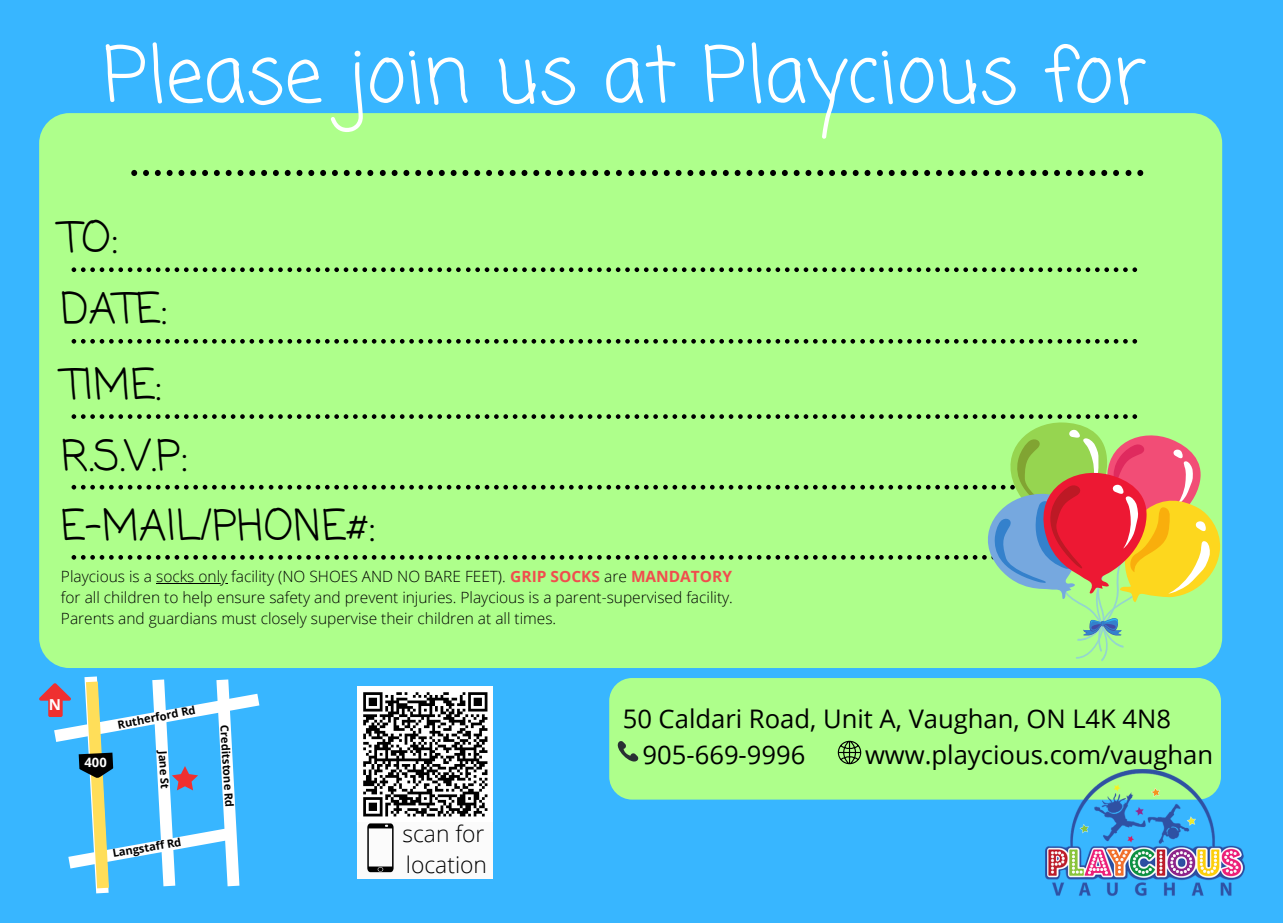
<style>
.page{position:relative;width:1283px;height:923px;background:#fff}
.page>*{position:absolute;margin:0;border:0;box-sizing:border-box;transform-origin:0 0}
.t1{font:76.75px "Coming Soon";color:#fff}
.t2{font:42.25px/71.5px "Coming Soon";color:#000}
.t3{font:25.5px/35.2px "Open Sans";color:#000}
.t4{font:300 22.75px/31.5px "Open Sans";color:#000}
.t5{font:300 15.5px/21.2px "Open Sans";color:#000;text-align:justify}
.t6{font:700 15px "Open Sans";color:#fff}
.t7{font:700 13px "Open Sans";color:#fff}
.t8{font:700 11.25px "Open Sans";color:#000}
.t9{font:700 11px "Open Sans";color:#000}
.s1{font-weight:700;color:#f14d4d}
</style>
<div class="page">
<div style="left:0;top:0;width:1282px;height:922px;background:#38b6ff"></div>
<div style="left:39px;top:113px;width:1183px;height:555px;background:#aeff8b;border-radius:30px"></div>
<svg style="left:131px;top:170px;width:6px;height:6px"></svg>
<svg style="left:143px;top:170px;width:6px;height:6px"></svg>
<svg style="left:155px;top:170px;width:6px;height:6px"></svg>
<svg style="left:167px;top:170px;width:17px;height:6px"></svg>
<svg style="left:190px;top:170px;width:6px;height:6px"></svg>
<svg style="left:202px;top:170px;width:6px;height:6px"></svg>
<svg style="left:214px;top:170px;width:6px;height:6px"></svg>
<svg style="left:226px;top:170px;width:17px;height:6px"></svg>
<svg style="left:249px;top:170px;width:6px;height:6px"></svg>
<svg style="left:261px;top:170px;width:6px;height:6px"></svg>
<svg style="left:273px;top:170px;width:6px;height:6px"></svg>
<svg style="left:285px;top:170px;width:17px;height:6px"></svg>
<svg style="left:308px;top:170px;width:6px;height:6px"></svg>
<svg style="left:320px;top:170px;width:6px;height:6px"></svg>
<svg style="left:332px;top:170px;width:6px;height:6px"></svg>
<svg style="left:344px;top:170px;width:17px;height:6px"></svg>
<svg style="left:367px;top:170px;width:6px;height:6px"></svg>
<svg style="left:380px;top:170px;width:6px;height:6px"></svg>
<svg style="left:392px;top:170px;width:5px;height:6px"></svg>
<svg style="left:403px;top:170px;width:6px;height:6px"></svg>
<svg style="left:415px;top:170px;width:6px;height:6px"></svg>
<svg style="left:427px;top:170px;width:6px;height:6px"></svg>
<svg style="left:439px;top:170px;width:6px;height:6px"></svg>
<svg style="left:451px;top:170px;width:5px;height:6px"></svg>
<svg style="left:462px;top:170px;width:6px;height:6px"></svg>
<svg style="left:474px;top:170px;width:6px;height:6px"></svg>
<svg style="left:486px;top:170px;width:6px;height:6px"></svg>
<svg style="left:498px;top:170px;width:6px;height:6px"></svg>
<svg style="left:510px;top:170px;width:5px;height:6px"></svg>
<svg style="left:521px;top:170px;width:6px;height:6px"></svg>
<svg style="left:533px;top:170px;width:6px;height:6px"></svg>
<svg style="left:545px;top:170px;width:6px;height:6px"></svg>
<svg style="left:557px;top:170px;width:6px;height:6px"></svg>
<svg style="left:569px;top:170px;width:5px;height:6px"></svg>
<svg style="left:580px;top:170px;width:6px;height:6px"></svg>
<svg style="left:592px;top:170px;width:6px;height:6px"></svg>
<svg style="left:604px;top:170px;width:6px;height:6px"></svg>
<svg style="left:616px;top:170px;width:6px;height:6px"></svg>
<svg style="left:628px;top:170px;width:6px;height:6px"></svg>
<svg style="left:640px;top:170px;width:6px;height:6px"></svg>
<svg style="left:652px;top:170px;width:6px;height:6px"></svg>
<svg style="left:664px;top:170px;width:5px;height:6px"></svg>
<svg style="left:675px;top:170px;width:6px;height:6px"></svg>
<svg style="left:687px;top:170px;width:6px;height:6px"></svg>
<svg style="left:699px;top:170px;width:6px;height:6px"></svg>
<svg style="left:711px;top:170px;width:6px;height:6px"></svg>
<svg style="left:723px;top:170px;width:5px;height:6px"></svg>
<svg style="left:734px;top:170px;width:6px;height:6px"></svg>
<svg style="left:746px;top:170px;width:6px;height:6px"></svg>
<svg style="left:758px;top:170px;width:6px;height:6px"></svg>
<svg style="left:770px;top:170px;width:6px;height:6px"></svg>
<svg style="left:782px;top:170px;width:17px;height:6px"></svg>
<svg style="left:805px;top:170px;width:6px;height:6px"></svg>
<svg style="left:817px;top:170px;width:6px;height:6px"></svg>
<svg style="left:829px;top:170px;width:6px;height:6px"></svg>
<svg style="left:841px;top:170px;width:17px;height:6px"></svg>
<svg style="left:864px;top:170px;width:6px;height:6px"></svg>
<svg style="left:877px;top:170px;width:17px;height:6px"></svg>
<svg style="left:900px;top:170px;width:6px;height:6px"></svg>
<svg style="left:912px;top:170px;width:6px;height:6px"></svg>
<svg style="left:924px;top:170px;width:6px;height:6px"></svg>
<svg style="left:936px;top:170px;width:17px;height:6px"></svg>
<svg style="left:959px;top:170px;width:6px;height:6px"></svg>
<svg style="left:971px;top:170px;width:6px;height:6px"></svg>
<svg style="left:983px;top:170px;width:6px;height:6px"></svg>
<svg style="left:995px;top:170px;width:17px;height:6px"></svg>
<svg style="left:1018px;top:170px;width:6px;height:6px"></svg>
<svg style="left:1030px;top:170px;width:6px;height:6px"></svg>
<svg style="left:1042px;top:170px;width:6px;height:6px"></svg>
<svg style="left:1054px;top:170px;width:17px;height:6px"></svg>
<svg style="left:1077px;top:170px;width:6px;height:6px"></svg>
<svg style="left:1089px;top:170px;width:6px;height:6px"></svg>
<svg style="left:1101px;top:170px;width:6px;height:6px"></svg>
<svg style="left:1113px;top:170px;width:6px;height:6px"></svg>
<svg style="left:1125px;top:170px;width:6px;height:6px"></svg>
<svg style="left:1137px;top:170px;width:6px;height:6px"></svg>
<svg style="left:72px;top:267px;width:191px;height:5px"></svg>
<svg style="left:269px;top:267px;width:869px;height:5px"></svg>
<svg style="left:72px;top:339px;width:191px;height:4px"></svg>
<svg style="left:269px;top:339px;width:869px;height:4px"></svg>
<svg style="left:72px;top:414px;width:191px;height:5px"></svg>
<svg style="left:72px;top:485px;width:191px;height:4px"></svg>
<svg style="left:72px;top:555px;width:191px;height:4px"></svg>
<svg style="left:269px;top:414px;width:954px;height:247px"></svg>
<div style="left:609px;top:678px;width:612px;height:121px;background:#aeff8b;border-radius:23px"></div>
<img style="left:1045px;top:769px;width:199px;height:127px">
<svg style="left:617px;top:741px;width:21px;height:21px"></svg>
<svg style="left:837px;top:740px;width:24px;height:24px"></svg>
<div style="left:357px;top:818px;width:136px;height:61px;background:#fbfbfb"></div>
<img style="left:357px;top:686px;width:135px;height:132px">
<hr style="left:156px;top:582px;width:71px;height:1px;background:#000">
<svg style="left:367px;top:823px;width:26px;height:49px"></svg>
<svg style="left:39px;top:676px;width:220px;height:217px"></svg>
<h1 class="t1" style="left:103px;top:22px;width:1045px">Please join us at Playcious for</h1>
<h2 class="t2" style="left:61px;top:205px;width:108px">TO:<br>DATE:</h2>
<h2 class="t2" style="left:61px;top:351px;width:128px">TIME:<br>R.S.V.P:</h2>
<h2 class="t2" style="left:61px;top:492px;width:316px">E-MAIL/PHONE#:</h2>
<p class="t5" style="left:61px;top:565px;width:673px">Playcious is a socks only facility (NO SHOES AND NO BARE FEET). <span class="s1">GRIP SOCKS</span> are <span class="s1">MANDATORY </span>for all children to help ensure safety and prevent injuries. Playcious is a parent-supervised facility.<br>Parents and guardians must closely supervise their children at all times.</p>
<p class="t6" style="left:49px;top:694px;width:14px">N</p>
<p class="t7" style="left:85px;top:753px;width:24px">400</p>
<p class="t9" style="left:116px;top:717px;width:80px;rotate:-11deg">Rutherford Rd</p>
<p class="t8" style="left:171px;top:750px;width:40px;rotate:86deg">Jane St</p>
<p class="t9" style="left:111px;top:845px;width:71px;rotate:-10deg">Langstaff Rd</p>
<p class="t8" style="left:232px;top:724px;width:84px;rotate:86deg">Creditstone Rd</p>
<h3 class="t4" style="left:402px;top:817px;width:86px">scan for location</h3>
<h3 class="t3" style="left:642px;top:700px;width:530px;text-indent:-20px">50 Caldari Road, Unit A, Vaughan, ON L4K 4N8<br>905-669-9996</h3>
<h3 class="t3" style="left:865px;top:736px;width:349px">www.playcious.com/vaughan</h3>
</div>
